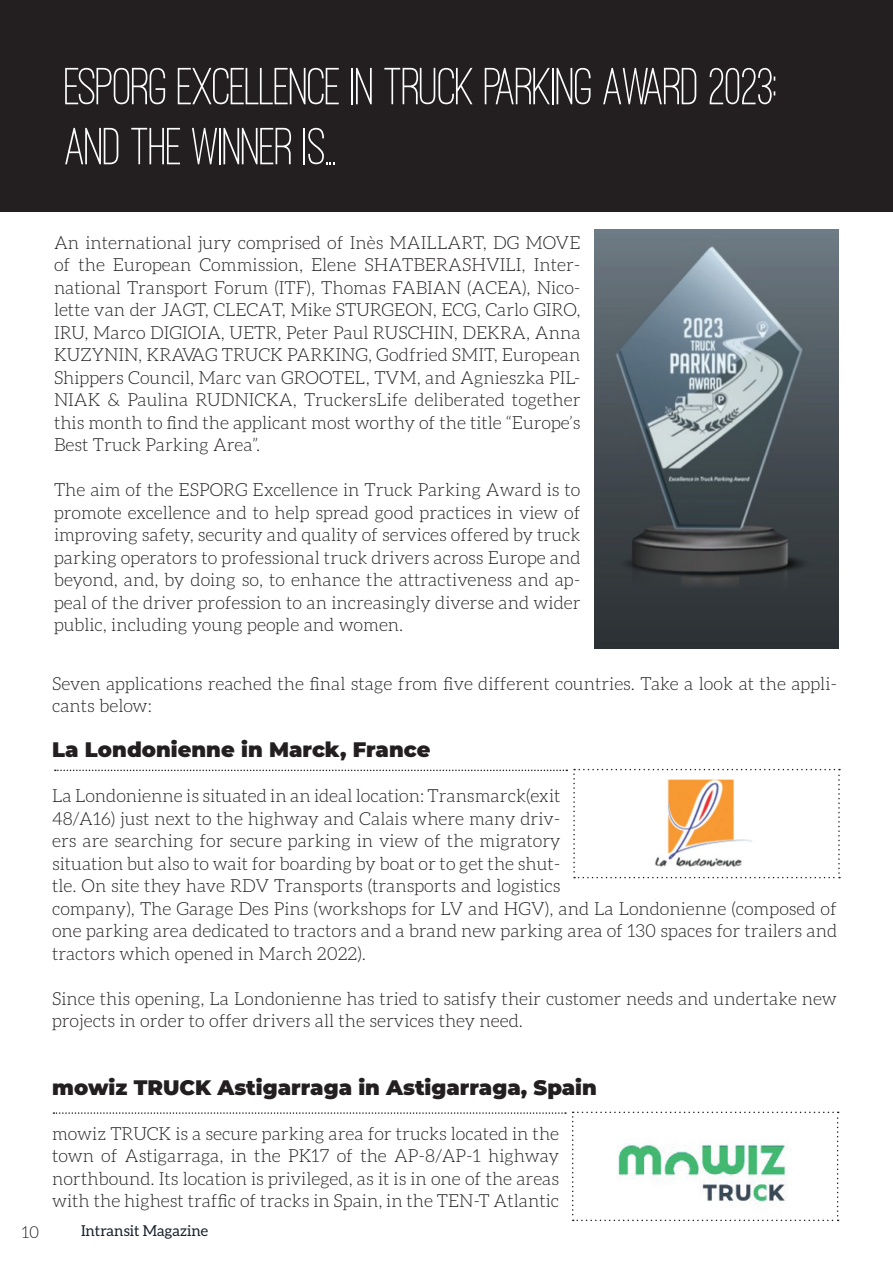
<style>
.page{position:relative;width:893px;height:1263px;background:#fff}
.page>*{position:absolute;margin:0;border:0;box-sizing:border-box;transform-origin:0 0}
.t1{font:500 54px/60px "Ostrich Sans";letter-spacing:-.02em;color:#fff}
.t2{font:900 21px "Montserrat";color:#231f20}
.t3{font:300 18px/22.5px "Aleo";color:#231f20;text-align:justify}
.t4{font:300 16.5px "Aleo";color:#231f20}
.t5{font:15px "Aleo";color:#17202b}
</style>
<div class="page">
<div style="left:0;top:0;width:892px;height:212px;background:#231f20"></div>
<img style="left:594px;top:230px;width:245px;height:418px">
<svg style="left:55px;top:770px;width:512px;height:1px"></svg>
<svg style="left:53px;top:1112px;width:513px;height:2px"></svg>
<svg style="left:573px;top:769px;width:267px;height:109px"></svg>
<svg style="left:572px;top:1111px;width:267px;height:110px"></svg>
<img style="left:603px;top:1134px;width:189px;height:82px">
<h1 class="t1" style="left:65px;top:57px;width:716px">ESPORG EXCELLENCE IN TRUCK PARKING AWARD 2023:<br>AND THE WINNER IS..</h1>
<p class="t3" style="left:54px;top:231px;width:528px">An international jury comprised of Inès MAILLART, DG MOVE of the European Commission, Elene SHATBERASHVILI, Inter&shy;national Transport Forum (ITF), Thomas FABIAN (ACEA), Nico&shy;lette van der JAGT, CLECAT, Mike STURGEON, ECG, Carlo GIRO, IRU, Marco DIGIOIA, UETR, Peter Paul RUSCHIN, DEKRA, Anna KUZYNIN, KRAVAG TRUCK PARKING, Godfried SMIT, European Shippers Council, Marc van GROOTEL, TVM, and Agnieszka PIL-NIAK &amp; Paulina RUDNICKA, TruckersLife deliberated together this month to find the applicant most worthy of the title “Europe’s Best Truck Parking Area”.</p>
<p class="t3" style="left:54px;top:478px;width:528px">The aim of the ESPORG Excellence in Truck Parking Award is to promote excellence and to help spread good practices in view of improving safety, security and quality of services offered by truck parking operators to professional truck drivers across Europe and beyond, and, by doing so, to enhance the attractiveness and ap&shy;peal of the driver profession to an increasingly diverse and wider public, including young people and women.</p>
<p class="t3" style="left:52px;top:672px;width:786px">Seven applications reached the final stage from five different countries. Take a look at the appli&shy;cants below:</p>
<p class="t2" style="left:52px;top:734px;width:380px">La Londonienne in Marck, France</p>
<p class="t3" style="left:52px;top:784px;width:786px;text-align:left">La Londonienne is situated in an ideal location: Transmarck(exit<br>48/A16) just next to the highway and Calais where many driv-<br>ers are searching for secure parking in view of the migratory<br>situation but also to wait for boarding by boat or to get the shut-<br>tle. On site they have RDV Transports (transports and logistics<br>company), The Garage Des Pins (workshops for LV and HGV), and La Londonienne (composed of one parking area dedicated to tractors and a brand new parking area of 130 spaces for trailers and tractors which opened in March 2022).</p>
<p class="t3" style="left:52px;top:987px;width:786px">Since this opening, La Londonienne has tried to satisfy their customer needs and undertake new projects in order to offer drivers all the services they need.</p>
<p class="t2" style="left:52px;top:1071px;width:546px">mowiz TRUCK Astigarraga in Astigarraga, Spain</p>
<p class="t3" style="left:52px;top:1122px;width:509px">mowiz TRUCK is a secure parking area for trucks located in the town of Astigarraga, in the PK17 of the AP-8/AP-1 highway northbound. Its location is privileged, as it is in one of the areas with the highest traffic of tracks in Spain, in the TEN-T Atlantic</p>
<p class="t4" style="left:22px;top:1223px;width:19px">10</p>
<p class="t5" style="left:81px;top:1222px;width:129px">Intransit Magazine</p>
</div>
